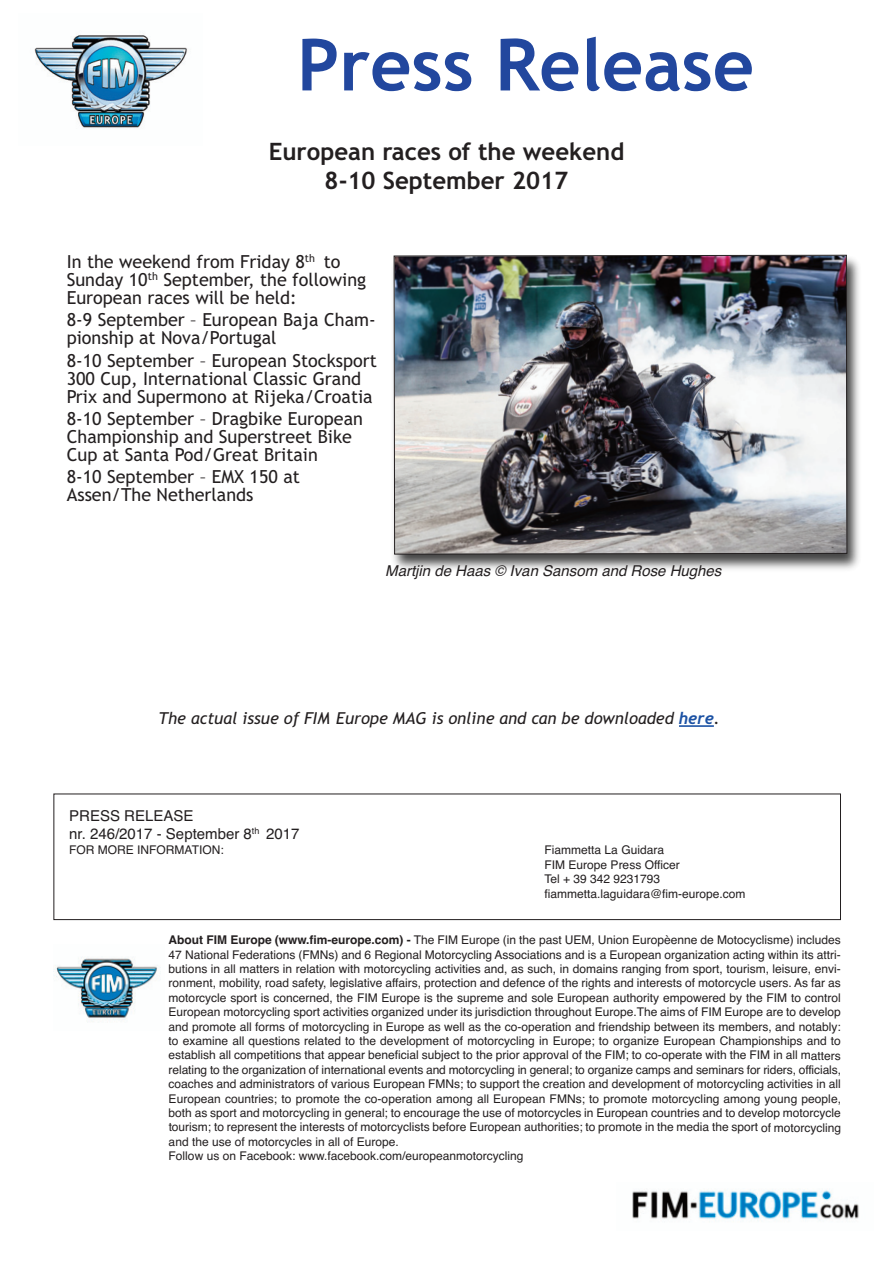
<style>
.page{position:relative;width:893px;height:1263px;background:#fff}
.page>*{position:absolute;margin:0;border:0;box-sizing:border-box;transform-origin:0 0}
.t1{font:700 72px "Trebuchet MS";color:#22479e}
.t2{font:700 24px/28.8px "Trebuchet MS";color:#231f20;text-align:center}
.t3{font:18px/18px "Trebuchet MS";color:#231f20}
.t4{font:italic 16.5px "Trebuchet MS";color:#231f20}
.t5{font:15px/18px "Helvetica";color:#231f20}
.t6{font:italic 15px "Helvetica";color:#231f20}
.t7{font:12px/14.4px "Helvetica";color:#231f20}
.s1{font-family:"Trebuchet";font-weight:700;color:#1c52a4}
.s2{font-weight:700}
</style>
<div class="page">
<img style="left:34px;top:35px;width:154px;height:94px">
<img style="left:632px;top:1190px;width:227px;height:31px">
<hr style="left:679px;top:725px;width:35px;height:2px;background:#1c52a4">
<img style="left:54px;top:957px;width:107px;height:65px">
<div style="left:53px;top:793px;width:788px;height:127px;border:1px solid #231f20"></div>
<img style="left:393px;top:258px;width:466px;height:312px">
<img style="left:393px;top:254px;width:455px;height:301px">
<h1 class="t1" style="left:297px;top:24px;width:459px">Press Release</h1>
<h2 class="t2" style="left:269px;top:138px;width:357px">European races of the weekend<br>8-10 September 2017</h2>
<h3 class="t3" style="left:67px;top:253px;width:301px">In the weekend from Friday 8<sup>th</sup> to<br>Sunday 10<sup>th</sup> September, the follow ing<br>European races will be held:</h3>
<h3 class="t3" style="left:67px;top:311px;width:310px">8-9 September – European Baja Cham&shy;pionship at Nova/Portugal</h3>
<h3 class="t3" style="left:67px;top:351px;width:312px">8-10 September – European Stocksport<br>300 Cup, International Classic Grand<br>Prix and Supermono at Rijeka/Croatia</h3>
<h3 class="t3" style="left:67px;top:410px;width:298px">8-10 September – Dragbike European<br>Championship and Superstreet Bike<br>Cup at Santa Pod/Great Britain</h3>
<h3 class="t3" style="left:67px;top:468px;width:235px">8-10 September – EMX 150 at<br>Assen/The Netherlands</h3>
<p class="t6" style="left:385px;top:562px;width:338px">Martjin de Haas © Ivan Sansom and Rose Hughes</p>
<h3 class="t4" style="left:159px;top:708px;width:563px">The actual issue of FIM Europe MAG is online and can be downloaded <span class="s1">here</span>.</h3>
<p class="t5" style="left:69px;top:806px;width:232px">PRESS RELEASE<br>nr. 246/2017 - September 8<sup>th</sup> 2017</p>
<p class="t7" style="left:69px;top:843px;width:156px">FOR MORE INFORMATION:</p>
<p class="t7" style="left:544px;top:843px;width:203px">Fiammetta La Guidara<br>FIM Europe Press Officer<br>Tel + 39 342 9231793 fiammetta.laguidara@fim-europe.com</p>
<p class="t7" style="left:169px;top:933px;width:674px"><span class="s2">About FIM Europe (www.fim-europe.com) -</span> The FIM Europe (in the past UEM, Union Europèenne de Motocyclisme) includes 47 National Federations (FMNs) and 6 Regional Motorcycling Associations and is a European organization acting within its attri&shy;butions in all matters in relation with motorcycling activities and, as such, in domains ranging from sport, tourism, leisure, envi&shy;ronment, mobility, road safety, legislative affairs, protection and defence of the rights and interests of motorcycle users. As far as motorcycle sport is concerned, the FIM Europe is the supreme and sole European authority empowered by the FIM to control European motorcycling sport activities organized under its jurisdiction throughout Europe.The aims of FIM Europe are to develop and promote all forms of motorcycling in Europe as well as the co-operation and friendship between its members, and notably: to examine all questions related to the development of motorcycling in Europe; to organize European Championships and to establish all competitions that appear beneficial subject to the prior approval of the FIM; to co-operate with the FIM in all matters relating to the organization of international events and motorcycling in general; to organize camps and seminars for riders, officials, coaches and administrators of various European FMNs; to support the creation and development of motorcycling activities in all European countries; to promote the co-operation among all European FMNs; to promote motorcycling among young people, both as sport and motorcycling in general; to encourage the use of motorcycles in European countries and to develop motorcycle tourism; to represent the interests of motorcyclists before European authorities; to promote in the media the sport of motorcycling and the use of motorcycles in all of Europe.<br>Follow us on Facebook: www.facebook.com/europeanmotorcycling</p>
</div>
